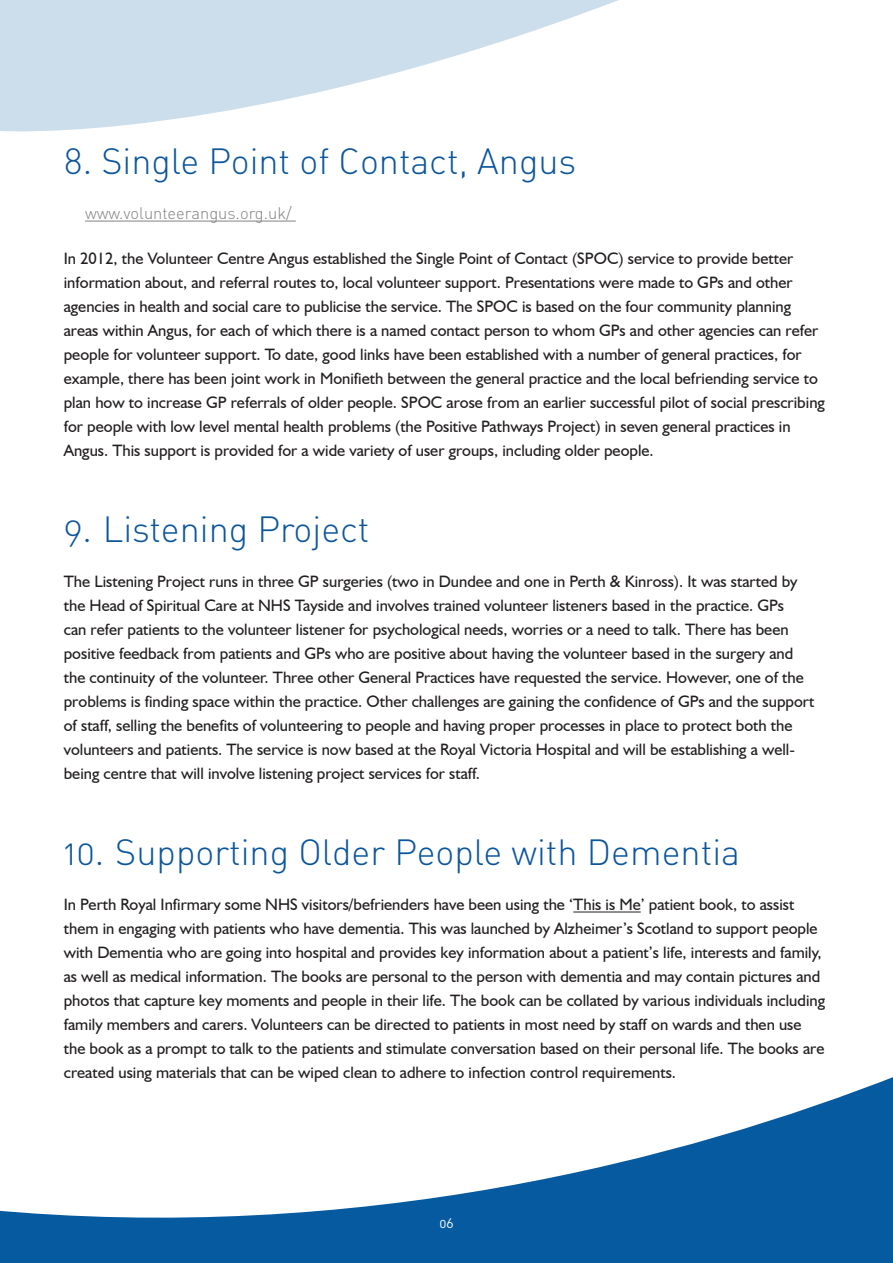
<style>
.page{position:relative;width:893px;height:1263px;background:#fff}
.page>*{position:absolute;margin:0;border:0;box-sizing:border-box;transform-origin:0 0}
.Main_heading{font:36px "DIN Light Alternate";color:#0b559d}
.Body_text{font:16.5px/24px "Humanist 521 BT";color:#231f20}
.web_address_2{font:16.5px "DIN Light Alternate";color:#808180}
.t1{font:13.5px "DIN Regular Alternate";color:#fff}
</style>
<div class="page">
<svg style="left:0;top:1077px;width:893px;height:186px"></svg>
<svg style="left:0;top:0;width:619px;height:132px;fill:#ccdeec"></svg>
<hr style="left:85px;top:221px;width:211px;height:1px;background:#808180">
<hr style="left:573px;top:911px;width:68px;height:1px;background:#231f20">
<p class="Main_heading" style="left:64px;top:139px;width:514px">8. Single Point of Contact, Angus</p>
<p class="web_address_2" style="left:85px;top:203px;width:208px">www.volunteerangus.org.uk/</p>
<p class="Body_text" style="left:64px;top:246px;width:763px">In 2012, the Volunteer Centre Angus established the Single Point of Contact (SPOC) service to provide better information about, and referral routes to, local volunteer support. Presentations were made to GPs and other agencies in health and social care to publicise the service. The SPOC is based on the four community planning areas within Angus, for each of which there is a named contact person to whom GPs and other agencies can refer people for volunteer support. To date, good links have been established with a number of general practices, for example, there has been joint work in Monifieth between the general practice and the local befriending service to plan how to increase GP referrals of older people. SPOC arose from an earlier successful pilot of social prescribing for people with low level mental health problems (the Positive Pathways Project) in seven general practices in Angus. This support is provided for a wide variety of user groups, including older people.</p>
<p class="Main_heading" style="left:64px;top:507px;width:307px">9. Listening Project</p>
<p class="Body_text" style="left:64px;top:569px;width:752px">The Listening Project runs in three GP surgeries (two in Dundee and one in Perth &amp; Kinross). It was started by the Head of Spiritual Care at NHS Tayside and involves trained volunteer listeners based in the practice. GPs<br>can refer patients to the volunteer listener for psychological needs, worries or a need to talk. There has been positive feedback from patients and GPs who are positive about having the volunteer based in the surgery and the continuity of the volunteer. Three other General Practices have requested the service. However, one of the problems is finding space within the practice. Other challenges are gaining the confidence of GPs and the support of staff, selling the benefits of volunteering to people and having proper processes in place to protect both the volunteers and patients. The service is now based at the Royal Victoria Hospital and will be establishing a well&shy;being centre that will involve listening project services for staff.</p>
<p class="Main_heading" style="left:64px;top:830px;width:678px">10. Supporting Older People with Dementia</p>
<p class="Body_text" style="left:64px;top:892px;width:763px">In Perth Royal Infirmary some NHS visitors/befrienders have been using the ‘This is Me’ patient book, to assist them in engaging with patients who have dementia. This was launched by Alzheimer’s Scotland to support people with Dementia who are going into hospital and provides key information about a patient’s life, interests and family, as well as medical information. The books are personal to the person with dementia and may contain pictures and photos that capture key moments and people in their life. The book can be collated by various individuals including family members and carers. Volunteers can be directed to patients in most need by staff on wards and then use the book as a prompt to talk to the patients and stimulate conversation based on their personal life. The books are created using materials that can be wiped clean to adhere to infection control requirements.</p>
<p class="t1" style="left:439px;top:1215px;width:16px">06</p>
</div>
